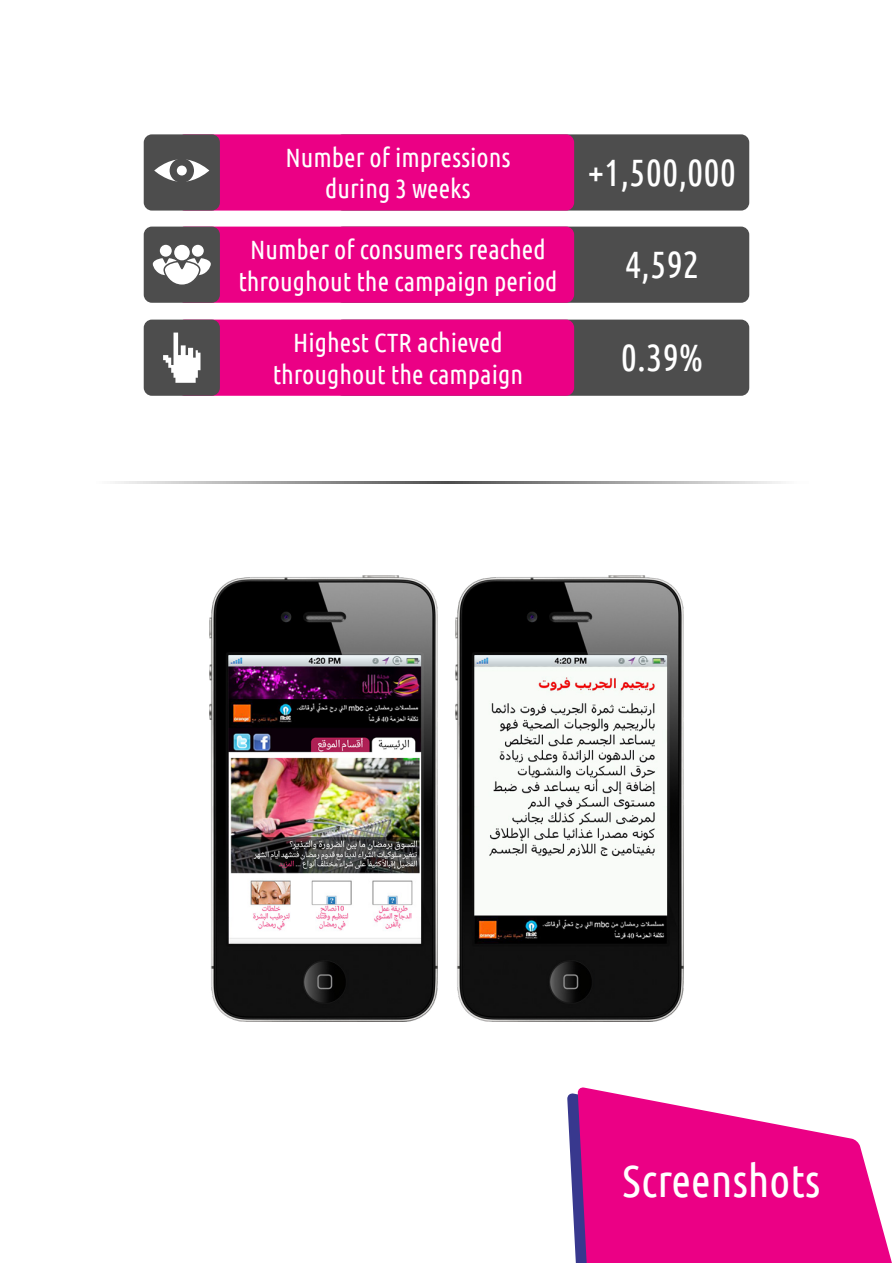
<style>
.page{position:relative;width:893px;height:1263px;background:#fff}
.page>*{position:absolute;margin:0;border:0;box-sizing:border-box;transform-origin:0 0}
.t1{font:45px "Ubuntu Condensed";color:#fff}
.t2{font:38.1px "Ubuntu Condensed";color:#fff}
.t3{font:26.4px/31.7px "Ubuntu Condensed";color:#fff;text-align:center}
</style>
<div class="page">
<svg style="left:567px;top:1093px;width:11px;height:170px;fill:#38388e"></svg>
<svg style="left:578px;top:1087px;width:314px;height:176px;fill:#eb0085"></svg>
<svg style="left:115px;top:482px;width:666px;height:1px"></svg>
<div style="left:335px;top:134px;width:414px;height:77px;background:#4d4d4d;border-radius:8px"></div>
<div style="left:177px;top:134px;width:397px;height:77px;background:#eb0085;border-radius:8px"></div>
<div style="left:144px;top:134px;width:76px;height:77px;background:#4d4d4d;border-radius:8px"></div>
<svg style="left:154px;top:159px;width:55px;height:23px"></svg>
<div style="left:170px;top:158px;width:24px;height:25px;background:#4d4d4d;border-radius:50%"></div>
<div style="left:177px;top:166px;width:10px;height:9px;background:#fff;border-radius:50%"></div>
<div style="left:335px;top:227px;width:414px;height:76px;background:#4d4d4d;border-radius:8px"></div>
<div style="left:177px;top:227px;width:397px;height:76px;background:#eb0085;border-radius:8px"></div>
<div style="left:144px;top:227px;width:76px;height:76px;background:#4d4d4d;border-radius:8px"></div>
<svg style="left:153px;top:244px;width:58px;height:41px"></svg>
<div style="left:335px;top:320px;width:414px;height:76px;background:#4d4d4d;border-radius:8px"></div>
<div style="left:177px;top:320px;width:397px;height:76px;background:#eb0085;border-radius:8px"></div>
<div style="left:144px;top:320px;width:76px;height:76px;background:#4d4d4d;border-radius:8px"></div>
<svg style="left:163px;top:333px;width:37px;height:50px"></svg>
<img style="left:455px;top:576px;width:228px;height:445px">
<img style="left:210px;top:576px;width:227px;height:445px">
<p class="t3" style="left:285px;top:141px;width:227px">Number of impressions during 3 weeks</p>
<p class="t3" style="left:238px;top:233px;width:321px">Number of consumers reached throughout the campaign period</p>
<p class="t3" style="left:273px;top:326px;width:252px">Highest CTR achieved throughout the campaign</p>
<h2 class="t2" style="left:588px;top:149px;width:150px">+1,500,000</h2>
<h2 class="t2" style="left:625px;top:241px;width:76px">4,592</h2>
<h2 class="t2" style="left:621px;top:334px;width:84px">0.39%</h2>
<h1 class="t1" style="left:622px;top:1153px;width:199px">Screenshots</h1>
</div>
